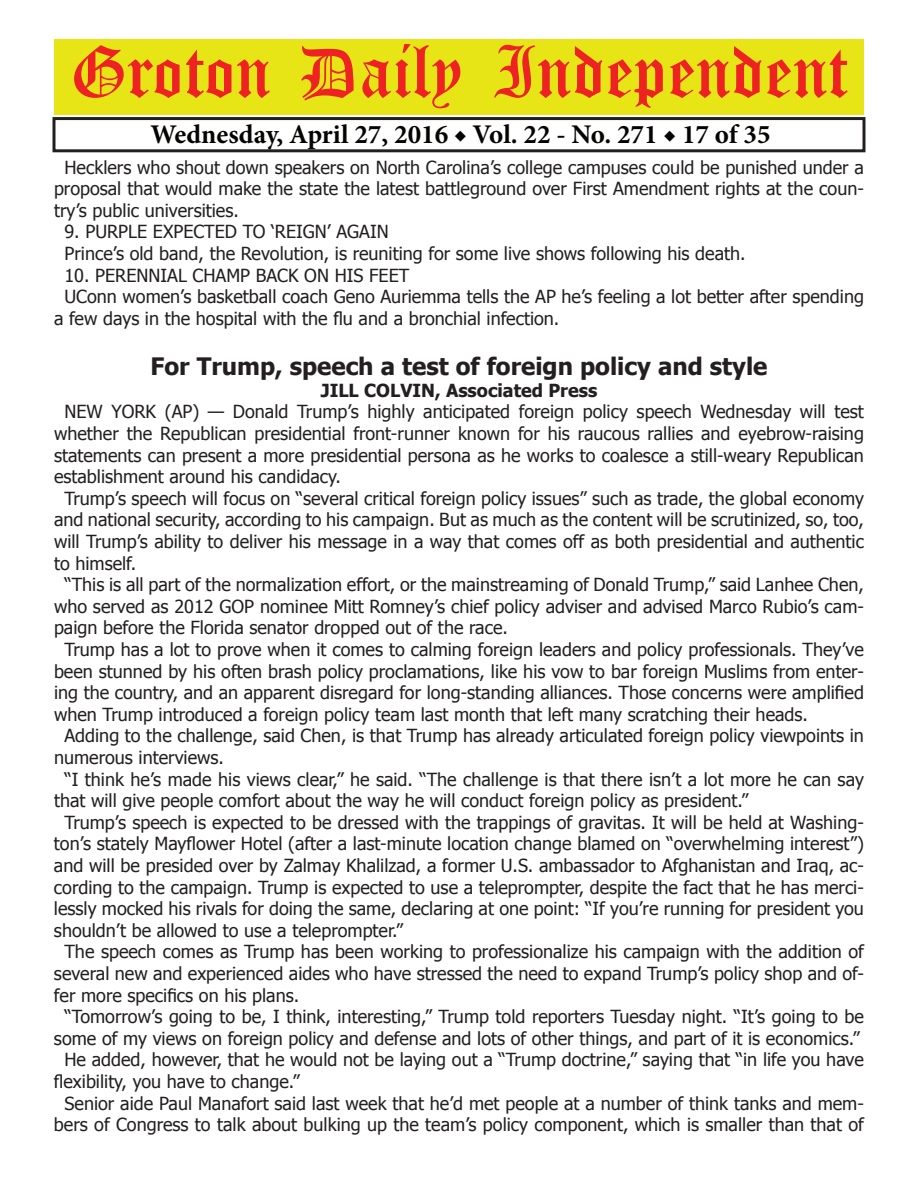
<style>
.page{position:relative;width:918px;height:1188px;background:#fff}
.page>*{position:absolute;margin:0;border:0;box-sizing:border-box;transform-origin:0 0}
.t1{font:54px "Old English Five";color:#ee2123}
.t2{font:700 27px "Minion Pro";color:#040503}
.t3{font:700 24px "Tahoma";color:#231f20}
.t4{font:18px/21.6px "Tahoma";color:#231f20;text-align:justify}
.t5{font:700 18px "Tahoma";color:#231f20}
</style>
<div class="page">
<div style="left:52px;top:117px;width:814px;height:35px;border:3px solid #231f20"></div>
<div style="left:54px;top:40px;width:810px;height:75px;background:#e7e515"></div>
<h1 class="t1" style="left:70px;top:47px;width:779px">Groton Daily Independent</h1>
<h2 class="t2" style="left:150px;top:116px;width:622px">Wednesday, April 27, 2016 ◆ Vol. 22 - No. 271 ◆ 17 of 35</h2>
<p class="t4" style="left:54px;top:155px;width:811px;text-indent:10px">Hecklers who shout down speakers on North Carolina’s college campuses could be punished under a proposal that would make the state the latest battleground over First Amendment rights at the coun&shy;try’s public universities.</p>
<p class="t4" style="left:64px;top:220px;width:683px">9. PURPLE EXPECTED TO ‘REIGN’ AGAIN<br>Prince’s old band, the Revolution, is reuniting for some live shows following his death.</p>
<p class="t4" style="left:64px;top:263px;width:346px">10. PERENNIAL CHAMP BACK ON HIS FEET</p>
<p class="t4" style="left:64px;top:285px;width:801px">UConn women’s basketball coach Geno Auriemma tells the AP he’s feeling a lot better after spending</p>
<p class="t4" style="left:54px;top:307px;width:507px">a few days in the hospital with the flu and a bronchial infection.</p>
<h3 class="t3" style="left:151px;top:350px;width:619px">For Trump, speech a test of foreign policy and style</h3>
<p class="t5" style="left:321px;top:378px;width:278px">JILL COLVIN, Associated Press</p>
<p class="t4" style="left:64px;top:400px;width:801px">NEW YORK (AP) — Donald Trump’s highly anticipated foreign policy speech Wednesday will test</p>
<p class="t4" style="left:54px;top:422px;width:811px">whether the Republican presidential front-runner known for his raucous rallies and eyebrow-raising</p>
<p class="t4" style="left:54px;top:443px;width:811px">statements can present a more presidential persona as he works to coalesce a still-weary Republican</p>
<p class="t4" style="left:54px;top:465px;width:288px">establishment around his candidacy.</p>
<p class="t4" style="left:64px;top:487px;width:801px">Trump’s speech will focus on “several critical foreign policy issues” such as trade, the global economy</p>
<p class="t4" style="left:54px;top:508px;width:811px">and national security, according to his campaign. But as much as the content will be scrutinized, so, too,</p>
<p class="t4" style="left:54px;top:530px;width:811px">will Trump’s ability to deliver his message in a way that comes off as both presidential and authentic</p>
<p class="t4" style="left:54px;top:551px;width:84px">to himself.</p>
<p class="t4" style="left:64px;top:573px;width:801px">“This is all part of the normalization effort, or the mainstreaming of Donald Trump,” said Lanhee Chen,</p>
<p class="t4" style="left:54px;top:595px;width:812px">who served as 2012 GOP nominee Mitt Romney’s chief policy adviser and advised Marco Rubio’s cam-</p>
<p class="t4" style="left:54px;top:616px;width:455px">paign before the Florida senator dropped out of the race.</p>
<p class="t4" style="left:64px;top:638px;width:801px">Trump has a lot to prove when it comes to calming foreign leaders and policy professionals. They’ve</p>
<p class="t4" style="left:54px;top:659px;width:812px">been stunned by his often brash policy proclamations, like his vow to bar foreign Muslims from enter-</p>
<p class="t4" style="left:54px;top:681px;width:811px">ing the country, and an apparent disregard for long-standing alliances. Those concerns were amplified</p>
<p class="t4" style="left:54px;top:703px;width:756px">when Trump introduced a foreign policy team last month that left many scratching their heads.</p>
<p class="t4" style="left:64px;top:724px;width:801px">Adding to the challenge, said Chen, is that Trump has already articulated foreign policy viewpoints in</p>
<p class="t4" style="left:54px;top:746px;width:172px">numerous interviews.</p>
<p class="t4" style="left:64px;top:767px;width:801px">“I think he’s made his views clear,” he said. “The challenge is that there isn’t a lot more he can say</p>
<p class="t4" style="left:54px;top:789px;width:696px">that will give people comfort about the way he will conduct foreign policy as president.”</p>
<p class="t4" style="left:64px;top:811px;width:801px">Trump’s speech is expected to be dressed with the trappings of gravitas. It will be held at Washing-</p>
<p class="t4" style="left:54px;top:832px;width:811px">ton’s stately Mayflower Hotel (after a last-minute location change blamed on “overwhelming interest”)</p>
<p class="t4" style="left:54px;top:854px;width:812px">and will be presided over by Zalmay Khalilzad, a former U.S. ambassador to Afghanistan and Iraq, ac-</p>
<p class="t4" style="left:54px;top:875px;width:811px">cording to the campaign. Trump is expected to use a teleprompter, despite the fact that he has merci-</p>
<p class="t4" style="left:54px;top:897px;width:812px">lessly mocked his rivals for doing the same, declaring at one point: “If you’re running for president you</p>
<p class="t4" style="left:54px;top:919px;width:351px">shouldn’t be allowed to use a teleprompter.”</p>
<p class="t4" style="left:64px;top:940px;width:801px">The speech comes as Trump has been working to professionalize his campaign with the addition of</p>
<p class="t4" style="left:54px;top:962px;width:812px">several new and experienced aides who have stressed the need to expand Trump’s policy shop and of-</p>
<p class="t4" style="left:54px;top:983px;width:247px">fer more specifics on his plans.</p>
<p class="t4" style="left:64px;top:1005px;width:801px">“Tomorrow’s going to be, I think, interesting,” Trump told reporters Tuesday night. “It’s going to be</p>
<p class="t4" style="left:54px;top:1027px;width:807px">some of my views on foreign policy and defense and lots of other things, and part of it is economics.”</p>
<p class="t4" style="left:64px;top:1048px;width:801px">He added, however, that he would not be laying out a “Trump doctrine,” saying that “in life you have</p>
<p class="t4" style="left:54px;top:1070px;width:247px">flexibility, you have to change.”</p>
<p class="t4" style="left:64px;top:1091px;width:801px">Senior aide Paul Manafort said last week that he’d met people at a number of think tanks and mem-</p>
<p class="t4" style="left:54px;top:1113px;width:811px">bers of Congress to talk about bulking up the team’s policy component, which is smaller than that of</p>
</div>
